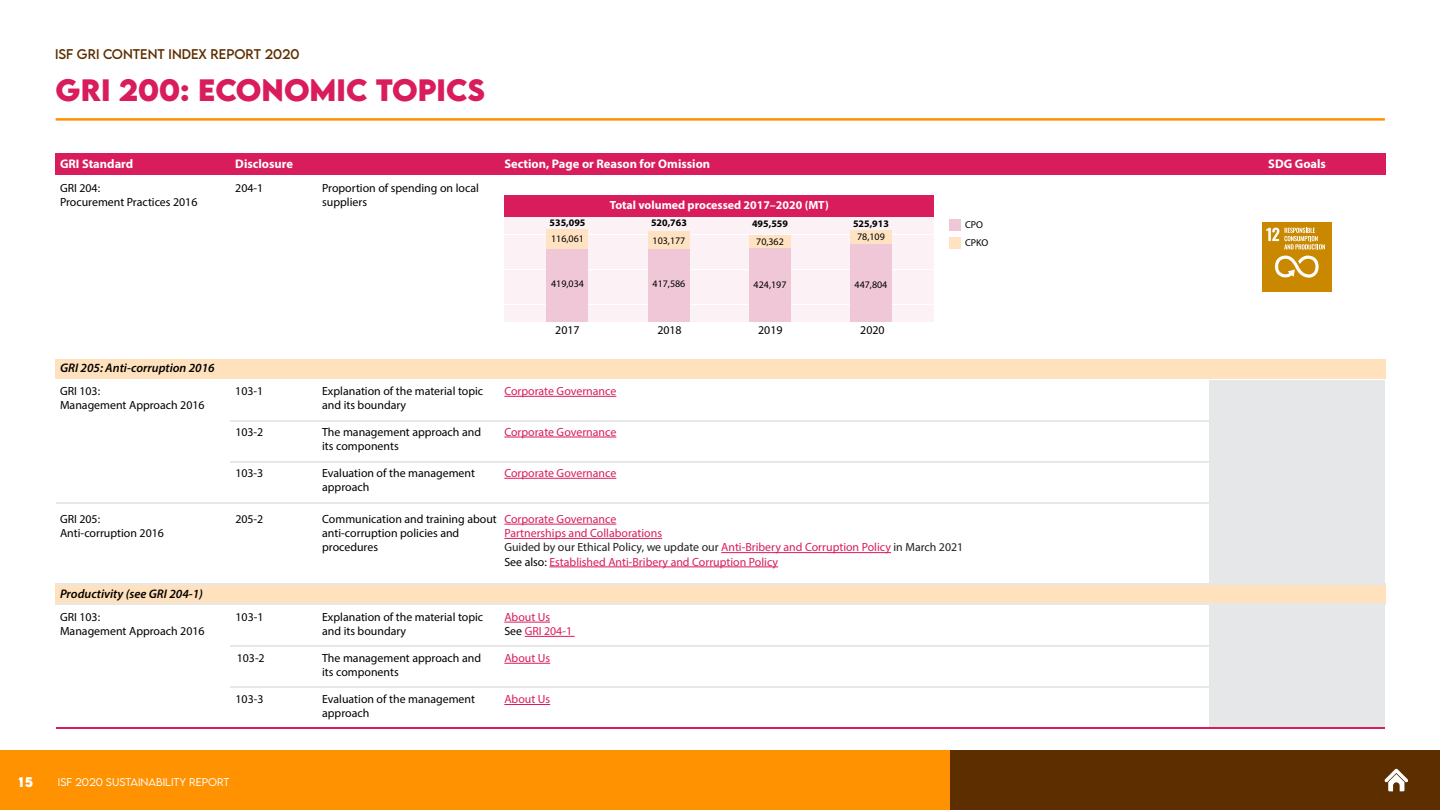
<style>
.page{position:relative;width:1440px;height:810px;background:#fff}
.page>*{position:absolute;margin:0;border:0;box-sizing:border-box;transform-origin:0 0}
.t1{font:700 27.5px "LEMONMILK";color:#d81c5c}
.t2{font:700 12.5px "Myriad Pro";color:#fff}
.t3{font:italic 600 12.5px "Myriad Pro";color:#000}
.t4{font:12.5px "LEMONMILK";color:#5c2e00}
.t5{font:700 12.5px "LEMONMILK";color:#fff}
.t6{font:11.88px/14.2px "Myriad Pro";color:#000}
.t7{font:11.88px/14.2px "Myriad Pro";color:#d81c5c}
.t8{font:700 11.88px "Myriad Pro";color:#fff}
.t9{font:10px/18.1px "Myriad Pro";color:#000}
.t10{font:700 10px "Myriad Pro";color:#000}
.t11{font:300 10px "LEMONMILK";color:#fff}
.s1{color:#211f1f}
.s2{color:#000}
</style>
<div class="page">
<div style="left:1209px;top:380px;width:175px;height:204px;background:#e6e7e8"></div>
<div style="left:1209px;top:604px;width:175px;height:122px;background:#e6e7e8"></div>
<div style="left:504px;top:195px;width:430px;height:21px;background:#d81c5c"></div>
<div style="left:504px;top:218px;width:430px;height:16px;background:#fcf1f5"></div>
<div style="left:504px;top:235px;width:430px;height:16px;background:#fcf1f5"></div>
<div style="left:504px;top:253px;width:430px;height:16px;background:#fcf1f5"></div>
<div style="left:504px;top:270px;width:430px;height:16px;background:#fcf1f5"></div>
<div style="left:504px;top:288px;width:430px;height:16px;background:#fcf1f5"></div>
<div style="left:504px;top:305px;width:430px;height:16px;background:#fcf1f5"></div>
<div style="left:547px;top:249px;width:41px;height:72px;background:#f0c7d7"></div>
<div style="left:547px;top:229px;width:41px;height:20px;background:#ffe2c2"></div>
<div style="left:648px;top:249px;width:41px;height:72px;background:#f0c7d7"></div>
<div style="left:648px;top:231px;width:41px;height:18px;background:#ffe2c2"></div>
<div style="left:749px;top:248px;width:42px;height:73px;background:#f0c7d7"></div>
<div style="left:749px;top:235px;width:42px;height:13px;background:#ffe2c2"></div>
<div style="left:851px;top:244px;width:41px;height:77px;background:#f0c7d7"></div>
<div style="left:851px;top:230px;width:41px;height:14px;background:#ffe2c2"></div>
<div style="left:949px;top:220px;width:12px;height:11px;background:#f0c7d7"></div>
<div style="left:949px;top:238px;width:12px;height:11px;background:#ffe2c2"></div>
<div style="left:926px;top:751px;width:514px;height:59px;background:#5c2e00"></div>
<div style="left:0;top:751px;width:950px;height:59px;background:#ff9200"></div>
<svg style="left:1384px;top:769px;width:24px;height:22px"></svg>
<hr style="left:56px;top:118px;width:1329px;height:3px;background:#ff9200">
<div style="left:55px;top:154px;width:1330px;height:21px;background:#d81c5c"></div>
<div style="left:55px;top:359px;width:1330px;height:20px;background:#ffe2bd"></div>
<div style="left:55px;top:584px;width:1330px;height:21px;background:#ffe2bd"></div>
<hr style="left:56px;top:420px;width:1329px;height:1px;background:#e6e7e8">
<hr style="left:56px;top:461px;width:1329px;height:1px;background:#e6e7e8">
<hr style="left:56px;top:502px;width:1329px;height:2px;background:#e6e7e8">
<hr style="left:56px;top:584px;width:1329px;height:1px;background:#e6e7e8">
<hr style="left:56px;top:604px;width:1329px;height:1px;background:#e6e7e8">
<hr style="left:56px;top:645px;width:1329px;height:1px;background:#e6e7e8">
<hr style="left:56px;top:686px;width:1329px;height:2px;background:#e6e7e8">
<hr style="left:56px;top:728px;width:1329px;height:1px;background:#d81c5c">
<hr style="left:504px;top:396px;width:112px;height:1px;background:#d81c5c">
<hr style="left:504px;top:524px;width:112px;height:1px;background:#d81c5c">
<hr style="left:504px;top:538px;width:158px;height:1px;background:#d81c5c">
<hr style="left:721px;top:552px;width:170px;height:1px;background:#d81c5c">
<hr style="left:549px;top:567px;width:229px;height:1px;background:#d81c5c">
<hr style="left:504px;top:437px;width:112px;height:1px;background:#d81c5c">
<hr style="left:504px;top:478px;width:112px;height:1px;background:#d81c5c">
<hr style="left:504px;top:622px;width:46px;height:1px;background:#d81c5c">
<hr style="left:525px;top:636px;width:50px;height:1px;background:#d81c5c">
<hr style="left:504px;top:663px;width:46px;height:1px;background:#d81c5c">
<hr style="left:504px;top:704px;width:46px;height:1px;background:#d81c5c">
<div style="left:1262px;top:222px;width:70px;height:69px;background:#c98800"></div>
<svg style="left:1266px;top:228px;width:59px;height:21px"></svg>
<svg style="left:1275px;top:255px;width:44px;height:23px"></svg>
<div style="left:53px;top:419px;width:177px;height:79px;background:#fff"></div>
<div style="left:53px;top:642px;width:177px;height:82px;background:#fff"></div>
<p class="t4" style="left:55px;top:46px;width:246px">ISF GRI CONTENT INDEX REPORT 2020</p>
<h1 class="t1" style="left:56px;top:71px;width:431px">GRI 200: ECONOMiC TOPICS</h1>
<p class="t2" style="left:60px;top:156px;width:75px">GRI Standard</p>
<p class="t2" style="left:504px;top:156px;width:207px">Section, Page or Reason for Omission</p>
<p class="t2" style="left:1268px;top:156px;width:59px">SDG Goals</p>
<p class="t2" style="left:235px;top:156px;width:59px">Disclosure</p>
<p class="t6" style="left:60px;top:180px;width:139px">GRI 204:<br>Procurement Practices 2016</p>
<p class="t6" style="left:235px;top:180px;width:30px">204-1</p>
<p class="t6" style="left:322px;top:180px;width:158px">Proportion of spending on local suppliers</p>
<p class="t10" style="left:550px;top:216px;width:37px">535,095</p>
<p class="t9" style="left:551px;top:229px;width:34px">116,061</p>
<p class="t9" style="left:551px;top:274px;width:34px">419,034</p>
<p class="t8" style="left:610px;top:197px;width:221px">Total volumed processed 2017–2020 (MT)</p>
<p class="t10" style="left:651px;top:216px;width:37px">520,763</p>
<p class="t9" style="left:653px;top:231px;width:34px">103,177</p>
<p class="t9" style="left:653px;top:275px;width:34px">417,586</p>
<p class="t10" style="left:752px;top:217px;width:37px">495,559</p>
<p class="t9" style="left:756px;top:233px;width:29px">70,362</p>
<p class="t9" style="left:754px;top:275px;width:34px">424,197</p>
<p class="t10" style="left:853px;top:217px;width:37px">525,913</p>
<p class="t9" style="left:857px;top:228px;width:29px">78,109</p>
<p class="t9" style="left:855px;top:275px;width:34px">447,804</p>
<p class="t6" style="left:861px;top:236px;width:20px">123</p>
<p class="t6" style="left:861px;top:272px;width:20px">272</p>
<p class="t6" style="left:555px;top:323px;width:26px">2017</p>
<p class="t6" style="left:657px;top:323px;width:26px">2018</p>
<p class="t6" style="left:758px;top:323px;width:26px">2019</p>
<p class="t6" style="left:860px;top:323px;width:26px">2020</p>
<p class="t3" style="left:60px;top:360px;width:156px">GRI 205: Anti-corruption 2016</p>
<p class="t6" style="left:60px;top:384px;width:146px">GRI 103:<br>Management Approach 2016</p>
<p class="t6" style="left:235px;top:384px;width:30px">103-1</p>
<p class="t6" style="left:322px;top:384px;width:163px">Explanation of the material topic</p>
<p class="t7" style="left:504px;top:384px;width:114px">Corporate Governance</p>
<p class="t6" style="left:322px;top:398px;width:86px">and its boundary</p>
<p class="t6" style="left:235px;top:424px;width:30px">103-2</p>
<p class="t6" style="left:322px;top:424px;width:160px">The management approach and its components</p>
<p class="t6" style="left:235px;top:466px;width:30px">103-3</p>
<p class="t6" style="left:322px;top:466px;width:154px">Evaluation of the management approach</p>
<p class="t7" style="left:504px;top:425px;width:114px">Corporate Governance</p>
<p class="t7" style="left:504px;top:466px;width:114px">Corporate Governance</p>
<p class="t9" style="left:965px;top:216px;width:25px">CPO<br>CPKO</p>
<p class="t6" style="left:235px;top:512px;width:30px">205-2</p>
<p class="t6" style="left:322px;top:512px;width:176px">Communication and training about anti-corruption policies and procedures</p>
<p class="t6" style="left:60px;top:512px;width:105px">GRI 205:<br>Anti-corruption 2016</p>
<p class="t7" style="left:504px;top:512px;width:460px">Corporate Governance<br>Partnerships and Collaborations<br><span class="s1">Guided by our Ethical Policy, we update our</span> Anti-Bribery and Corruption Policy <span class="s1">in March 2021<br></span><span class="s2">See also:</span> Established Anti-Bribery and Corruption Policy</p>
<p class="t3" style="left:60px;top:586px;width:145px">Productivity (see GRI 204-1)</p>
<p class="t6" style="left:60px;top:610px;width:146px">GRI 103:<br>Management Approach 2016</p>
<p class="t6" style="left:235px;top:609px;width:30px">103-1</p>
<p class="t7" style="left:504px;top:610px;width:69px">About Us<br><span class="s2">See</span> GRI 204-1</p>
<p class="t6" style="left:322px;top:609px;width:163px">Explanation of the material topic and its boundary</p>
<p class="t6" style="left:237px;top:651px;width:30px">103-2</p>
<p class="t6" style="left:322px;top:651px;width:160px">The management approach and its components</p>
<p class="t6" style="left:235px;top:692px;width:30px">103-3</p>
<p class="t6" style="left:322px;top:692px;width:154px">Evaluation of the management approach</p>
<p class="t5" style="left:19px;top:774px;width:16px">15</p>
<p class="t11" style="left:58px;top:776px;width:173px">ISF 2020 SUSTAINABILITY REPORT</p>
<p class="t7" style="left:504px;top:651px;width:47px">About Us</p>
<p class="t7" style="left:504px;top:692px;width:47px">About Us</p>
</div>
